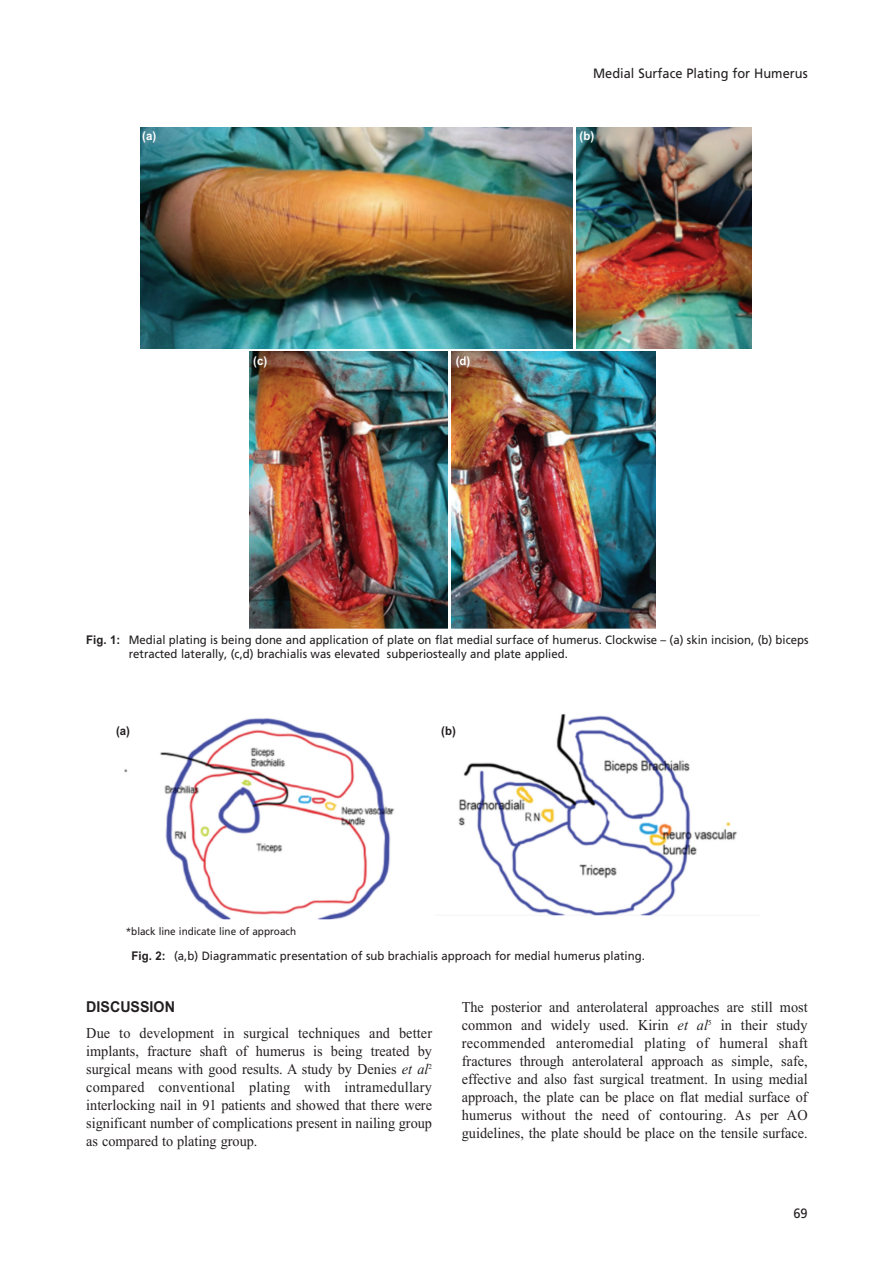
<style>
.page{position:relative;width:893px;height:1265px;background:#fff}
.page>*{position:absolute;margin:0;border:0;box-sizing:border-box;transform-origin:0 0}
.t1{font:15px/18px "Times New Roman";color:#231f20;text-align:justify;scale:.95 1}
.t2{font:700 15px "Arial";color:#231f20;scale:.95 1}
.t3{font:13.5px "Frutiger LT Std";color:#231f20;scale:.95 1}
.t4{font:12px/14.4px "Frutiger LT Std";color:#231f20;scale:.95 1}
.t5{font:700 12px "Arial";color:#fff;scale:.95 1}
.t6{font:700 12px "Arial";color:#231f20;scale:.95 1}
.t7{font:10.5px "Frutiger LT Std";color:#231f20;scale:.95 1}
.s1{font-family:"Arial";font-weight:700}
.s2{font-style:italic}
</style>
<div class="page">
<img style="left:140px;top:127px;width:433px;height:221px">
<img style="left:576px;top:127px;width:176px;height:221px">
<img style="left:250px;top:351px;width:197px;height:277px">
<img style="left:451px;top:352px;width:205px;height:277px">
<img style="left:124px;top:718px;width:271px;height:202px">
<img style="left:458px;top:714px;width:279px;height:202px">
<p class="t3" style="left:593px;top:68px;width:227px">Medial Surface Plating for Humerus</p>
<p class="t5" style="left:142px;top:129px;width:16px">(a)</p>
<p class="t5" style="left:579px;top:129px;width:17px">(b)</p>
<p class="t5" style="left:253px;top:354px;width:16px">(c)</p>
<p class="t5" style="left:456px;top:354px;width:17px">(d)</p>
<p class="t4" style="left:129px;top:633px;width:717px;text-indent:-43px"><span class="s1">Fig. 1:</span> Medial plating is being done and application of plate on flat medial surface of humerus. Clockwise – (a) skin incision, (b) biceps retracted laterally, (c,d) brachialis was elevated subperiosteally and plate applied.</p>
<p class="t6" style="left:116px;top:723px;width:16px">(a)</p>
<p class="t6" style="left:441px;top:723px;width:17px">(b)</p>
<p class="t7" style="left:126px;top:927px;width:181px">*black line indicate line of approach</p>
<p class="t4" style="left:132px;top:950px;width:542px"><span class="s1">Fig. 2:</span> (a,b) Diagrammatic presentation of sub brachialis approach for medial humerus plating.</p>
<p class="t2" style="left:86px;top:998px;width:95px">DISCUSSION</p>
<p class="t1" style="left:86px;top:1024px;width:365px">Due to development in surgical techniques and better implants, fracture shaft of humerus is being treated by surgical means with good results. A study by Denies <span class="s2">et al</span><sup>2 </sup>compared conventional plating with intramedullary interlocking nail in 91 patients and showed that there were significant number of complications present in nailing group as compared to plating group.</p>
<p class="t1" style="left:462px;top:997px;width:365px">The posterior and anterolateral approaches are still most common and widely used. Kirin <span class="s2">et al</span><sup>5</sup> in their study recommended anteromedial plating of humeral shaft fractures through anterolateral approach as simple, safe, effective and also fast surgical treatment. In using medial approach, the plate can be place on flat medial surface of humerus without the need of contouring. As per AO guidelines, the plate should be place on the tensile surface.</p>
<p class="t3" style="left:793px;top:1207px;width:17px">69</p>
</div>
